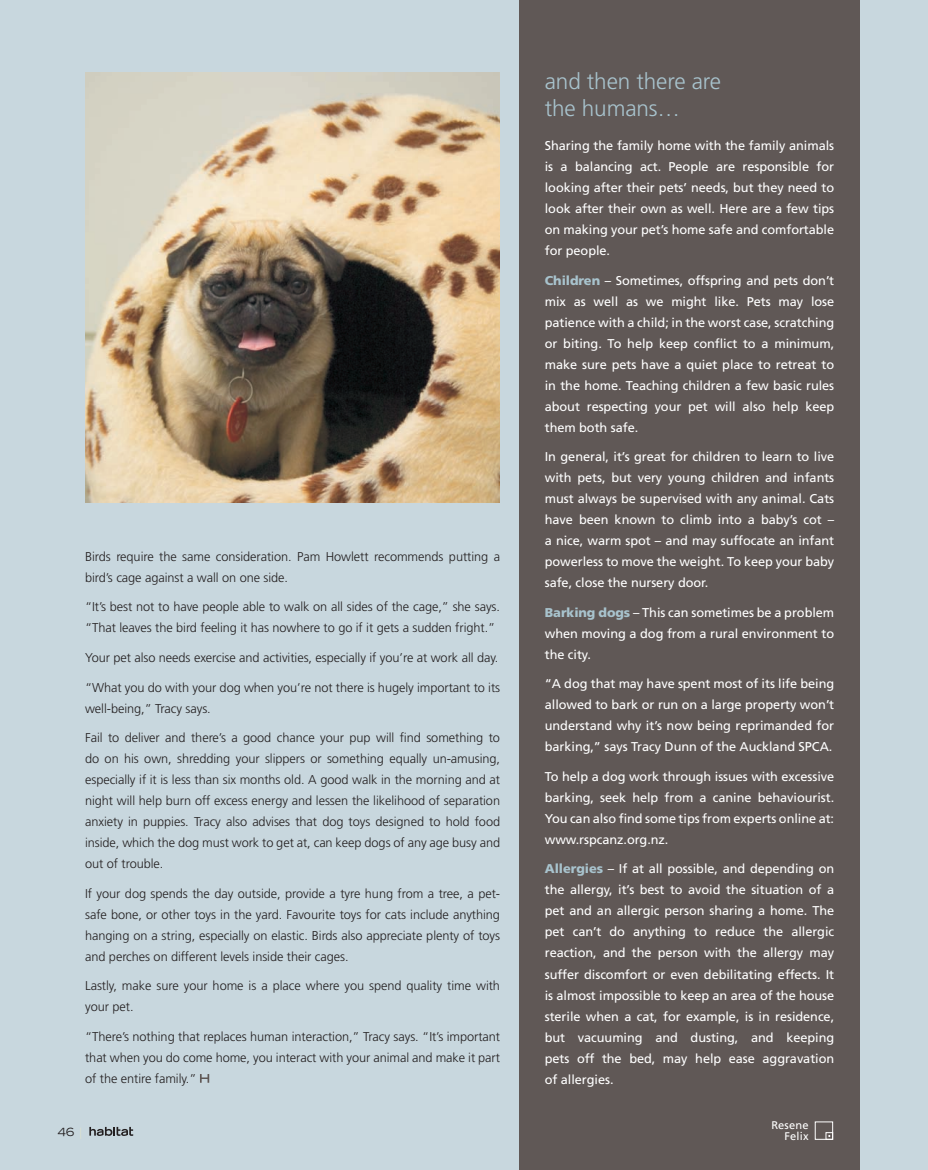
<style>
.page{position:relative;width:928px;height:1170px;background:#fff}
.page>*{position:absolute;margin:0;border:0;box-sizing:border-box;transform-origin:0 0}
.t1{font:300 22.5px/27px "Frutiger";letter-spacing:-.005em;color:#a8c3cd}
.t2{font:12.75px/21px "Frutiger";letter-spacing:-.005em;color:#fff;text-align:justify}
.t3{font:300 12.75px/21px "Frutiger";letter-spacing:-.005em;color:#231f20}
.t4{font:expanded 11.25px "Trade Gothic LH";color:#231f20}
.t5{font:11.1px/11.1px "Frutiger";letter-spacing:.015em;color:#fff;text-align:right}
.s1{color:#dde2cd}
.s2{font-weight:900;color:#a8c3cd}
</style>
<div class="page">
<div style="left:0;top:0;width:927px;height:1169px;background:#c8d7de"></div>
<div style="left:519px;top:0;width:340px;height:1169px;background:#605856"></div>
<svg style="left:200px;top:1074px;width:9px;height:8px"></svg>
<img style="left:85px;top:72px;width:414px;height:430px">
<div style="left:814px;top:1121px;width:18px;height:18px;border:1px solid #fff"></div>
<div style="left:825px;top:1132px;width:7px;height:7px;border:1px solid #fff"></div>
<svg style="left:89px;top:1126px;width:44px;height:9px"></svg>
<p class="t3" style="left:85px;top:546px;width:416px">Birds require the same consideration. Pam Howlett recommends putting a bird’s cage against a wall on one side.</p>
<p class="t3" style="left:85px;top:596px;width:416px">“It’s best not to have people able to walk on all sides of the cage,” she says. “That leaves the bird feeling it has nowhere to go if it gets a sudden fright.”</p>
<p class="t3" style="left:85px;top:647px;width:414px">Your pet also needs exercise and activities, especially if you’re at work all day.</p>
<p class="t3" style="left:85px;top:676px;width:416px">“What you do with your dog when you’re not there is hugely important to its well-being,” Tracy says.</p>
<p class="t3" style="left:85px;top:727px;width:416px;text-align:justify">Fail to deliver and there’s a good chance your pup will find something to do on his own, shredding your slippers or something equally un-amusing, especially if it is less than six months old. A good walk in the morning and at night will help burn off excess energy and lessen the likelihood of separation anxiety in puppies. Tracy also advises that dog toys designed to hold food inside, which the dog must work to get at, can keep dogs of any age busy and out of trouble.</p>
<p class="t3" style="left:85px;top:882px;width:416px;text-align:justify">If your dog spends the day outside, provide a tyre hung from a tree, a pet&shy;safe bone, or other toys in the yard. Favourite toys for cats include anything hanging on a string, especially on elastic. Birds also appreciate plenty of toys and perches on different levels inside their cages.</p>
<p class="t3" style="left:85px;top:975px;width:416px">Lastly, make sure your home is a place where you spend quality time with your pet.</p>
<p class="t3" style="left:85px;top:1025px;width:416px;text-align:justify">“There’s nothing that replaces human interaction,” Tracy says. “It’s important that when you do come home, you interact with your animal and make it part of the entire family.”</p>
<p class="t4" style="left:58px;top:1124px;width:26px">46 <span class="s1">|</span></p>
<h1 class="t1" style="left:544px;top:68px;width:178px">and then there are the humans…</h1>
<p class="t2" style="left:544px;top:135px;width:291px">Sharing the family home with the family animals is a balancing act. People are responsible for looking after their pets’ needs, but they need to look after their own as well. Here are a few tips on making your pet’s home safe and comfortable for people.</p>
<p class="t2" style="left:544px;top:270px;width:291px"><span class="s2">Children</span> – Sometimes, offspring and pets don’t mix as well as we might like. Pets may lose patience with a child; in the worst case, scratching or biting. To help keep conflict to a minimum, make sure pets have a quiet place to retreat to in the home. Teaching children a few basic rules about respecting your pet will also help keep them both safe.</p>
<p class="t2" style="left:544px;top:446px;width:291px">In general, it’s great for children to learn to live with pets, but very young children and infants must always be supervised with any animal. Cats have been known to climb into a baby’s cot – a nice, warm spot – and may suffocate an infant powerless to move the weight. To keep your baby safe, close the nursery door.</p>
<p class="t2" style="left:544px;top:602px;width:291px"><span class="s2">Barking dogs</span> – This can sometimes be a problem when moving a dog from a rural environment to the city.</p>
<p class="t2" style="left:544px;top:673px;width:291px">“A dog that may have spent most of its life being allowed to bark or run on a large property won’t understand why it’s now being reprimanded for barking,” says Tracy Dunn of the Auckland SPCA.</p>
<p class="t2" style="left:544px;top:766px;width:291px">To help a dog work through issues with excessive barking, seek help from a canine behaviourist.<br>You can also find some tips from experts online at: www.rspcanz.org.nz.</p>
<p class="t2" style="left:544px;top:858px;width:291px"><span class="s2">Allergies</span> – If at all possible, and depending on the allergy, it’s best to avoid the situation of a pet and an allergic person sharing a home. The pet can’t do anything to reduce the allergic reaction, and the person with the allergy may suffer discomfort or even debilitating effects. It is almost impossible to keep an area of the house sterile when a cat, for example, is in residence, but vacuuming and dusting, and keeping pets off the bed, may help ease aggravation of allergies.</p>
<p class="t5" style="left:771px;top:1119px;width:39px">Resene<br>Felix</p>
</div>
